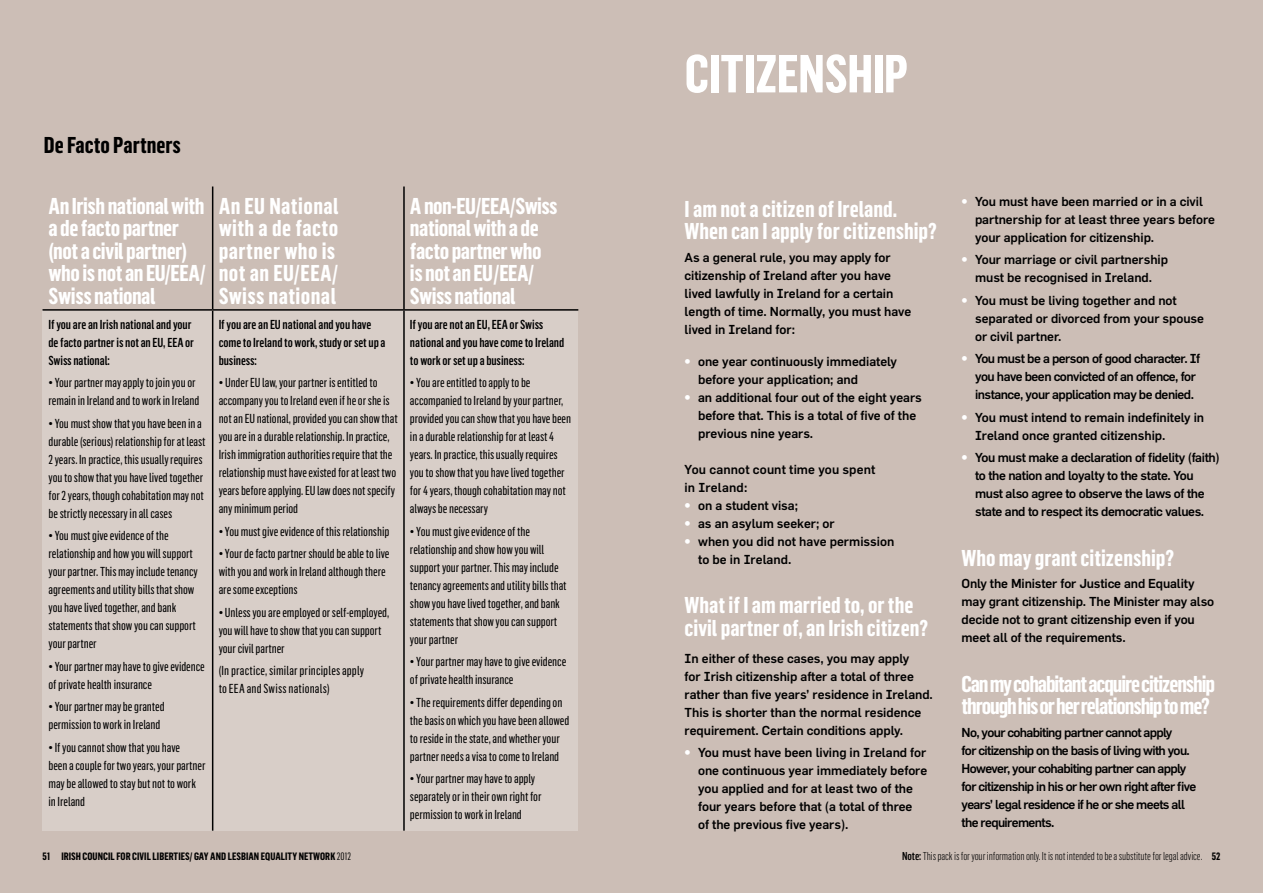
<style>
.page{position:relative;width:1263px;height:893px;background:#ccbeb6}
.page>*{position:absolute;margin:0;border:0;box-sizing:border-box;transform-origin:0 0}
.t1{font:700 52.5px "Flama Condensed";letter-spacing:-.005em;color:#fff}
.t2{font:700 22.5px/22.5px "Flama Condensed";letter-spacing:-.015em;color:#fff}
.t3{font:700 22.5px/22.5px "Flama Condensed";letter-spacing:-.05em;color:#fff}
.t4{font:700 22.5px/22.5px "Flama Condensed";letter-spacing:.02em;color:#fff}
.t5{font:700 22.5px "Flama Condensed";color:#000}
.t6{font:12.75px/18px "Flama Condensed Basic";letter-spacing:-.005em;color:#000}
.t7{font:500 12.75px/18px "Flama";letter-spacing:-.005em;color:#000}
.t8{font:500 12.75px/18px "Flama Condensed";letter-spacing:-.005em;color:#000}
.t9{font:500 12.75px/18px "Flama";letter-spacing:-.05em;color:#000}
.t10{font:500 12.75px/18px "Flama";letter-spacing:-.03em;color:#000}
.t11{font:500 12.75px/18px "Flama";letter-spacing:-.04em;color:#000}
.t12{font:12.75px/18px "Flama Condensed Basic";letter-spacing:.015em;color:#000}
.t13{font:300 11.25px "Flama Condensed";letter-spacing:-.01em;color:#000}
.t14{font:700 10.5px "Flama Condensed";letter-spacing:.005em;color:#000}
.s1{font-weight:900;color:#fff}
.s2{font-weight:400}
.s3{font-weight:500}
.s4{font-weight:700;font-size:10.5px}
</style>
<div class="page">
<div style="left:43px;top:310px;width:535px;height:521px;background:#d8cec8"></div>
<hr style="left:212px;top:186px;width:1px;height:123px;background:#000">
<hr style="left:403px;top:186px;width:2px;height:123px;background:#000">
<hr style="left:43px;top:309px;width:170px;height:2px;background:#000">
<hr style="left:213px;top:309px;width:191px;height:2px;background:#000">
<hr style="left:212px;top:311px;width:1px;height:520px;background:#000">
<hr style="left:404px;top:309px;width:174px;height:2px;background:#000">
<hr style="left:403px;top:311px;width:2px;height:520px;background:#000">
<h2 class="t5" style="left:44px;top:131px;width:138px">De Facto Partners</h2>
<h2 class="t2" style="left:49px;top:194px;width:159px">An Irish national with a de facto partner (not a civil partner) who is not an EU/EEA/<br>Swiss national</h2>
<h2 class="t4" style="left:219px;top:194px;width:121px">An EU National with a de facto partner who is not an EU/EEA/<br>Swiss national</h2>
<h2 class="t2" style="left:410px;top:194px;width:149px">A non-EU/EEA/Swiss national with a de facto partner who is not an EU/EEA/<br>Swiss national</h2>
<p class="t8" style="left:49px;top:315px;width:147px">If you are an Irish national and your de facto partner is not an EU, EEA or<br>Swiss national:</p>
<p class="t6" style="left:49px;top:373px;width:152px">• Your partner may apply to join you or remain in Ireland and to work in Ireland</p>
<p class="t6" style="left:49px;top:414px;width:158px">• You must show that you have been in a durable (serious) relationship for at least 2 years. In practice, this usually requires you to show that you have lived together for 2 years, though cohabitation may not be strictly necessary in all cases</p>
<p class="t6" style="left:49px;top:526px;width:151px">• You must give evidence of the relationship and how you will support your partner. This may include tenancy agreements and utility bills that show you have lived together, and bank statements that show you can support your partner</p>
<p class="t6" style="left:49px;top:657px;width:158px">• Your partner may have to give evidence of private health insurance</p>
<p class="t6" style="left:49px;top:697px;width:118px">• Your partner may be granted permission to work in Ireland</p>
<p class="t6" style="left:49px;top:738px;width:158px">• If you cannot show that you have<br>been a couple for two years, your partner may be allowed to stay but not to work in Ireland</p>
<p class="t8" style="left:219px;top:315px;width:168px">If you are an EU national and you have come to Ireland to work, study or set up a business:</p>
<p class="t6" style="left:219px;top:373px;width:181px">• Under EU law, your partner is entitled to accompany you to Ireland even if he or she is not an EU national, provided you can show that you are in a durable relationship. In practice, Irish immigration authorities require that the relationship must have existed for at least two years before applying. EU law does not specify any minimum period</p>
<p class="t6" style="left:219px;top:522px;width:172px">• You must give evidence of this relationship</p>
<p class="t6" style="left:219px;top:544px;width:172px">• Your de facto partner should be able to live with you and work in Ireland although there are some exceptions</p>
<p class="t6" style="left:219px;top:603px;width:172px">• Unless you are employed or self-employed, you will have to show that you can support your civil partner</p>
<p class="t12" style="left:219px;top:661px;width:147px">(In practice, similar principles apply to EEA and Swiss nationals)</p>
<p class="t8" style="left:410px;top:315px;width:156px">If you are not an EU, EEA or Swiss national and you have come to Ireland to work or set up a business:</p>
<p class="t6" style="left:410px;top:373px;width:163px">• You are entitled to apply to be accompanied to Ireland by your partner, provided you can show that you have been in a durable relationship for at least 4 years. In practice, this usually requires you to show that you have lived together for 4 years, though cohabitation may not always be necessary</p>
<p class="t6" style="left:410px;top:522px;width:158px">• You must give evidence of the relationship and show how you will support your partner. This may include tenancy agreements and utility bills that show you have lived together, and bank statements that show you can support your partner</p>
<p class="t6" style="left:410px;top:652px;width:158px">• Your partner may have to give evidence of private health insurance</p>
<p class="t6" style="left:410px;top:693px;width:161px">• The requirements differ depending on the basis on which you have been allowed to reside in the state, and whether your partner needs a visa to come to Ireland</p>
<p class="t6" style="left:410px;top:769px;width:133px">• Your partner may have to apply separately or in their own right for permission to work in Ireland</p>
<h1 class="t1" style="left:685px;top:40px;width:225px">CITIZENSHIP</h1>
<h2 class="t2" style="left:685px;top:197px;width:254px">I am not a citizen of Ireland.<br>When can I apply for citizenship?</h2>
<p class="t7" style="left:685px;top:248px;width:228px">As a general rule, you may apply for citizenship of Ireland after you have lived lawfully in Ireland for a certain length of time. Normally, you must have lived in Ireland for:</p>
<p class="t7" style="left:698px;top:352px;width:200px;text-indent:-14px"><span class="s1">•</span> one year continuously immediately before your application; and</p>
<p class="t7" style="left:698px;top:388px;width:225px;text-indent:-14px"><span class="s1">•</span> an additional four out of the eight years before that. This is a total of five of the previous nine years.</p>
<p class="t7" style="left:685px;top:460px;width:192px">You cannot count time you spent in Ireland:</p>
<p class="t7" style="left:685px;top:496px;width:115px"><span class="s1">•</span> on a student visa;</p>
<p class="t7" style="left:685px;top:514px;width:151px"><span class="s1">•</span> as an asylum seeker; or</p>
<p class="t7" style="left:698px;top:532px;width:198px;text-indent:-14px"><span class="s1">•</span> when you did not have permission to be in Ireland.</p>
<h2 class="t2" style="left:685px;top:593px;width:245px">What if I am married to, or the civil partner of, an Irish citizen?</h2>
<p class="t7" style="left:685px;top:649px;width:250px">In either of these cases, you may apply<br>for Irish citizenship after a total of three rather than five years’ residence in Ireland.<br>This is shorter than the normal residence requirement. Certain conditions apply.</p>
<p class="t7" style="left:698px;top:743px;width:231px;text-indent:-14px"><span class="s1">•</span> You must have been living in Ireland for one continuous year immediately before you applied and for at least two of the four years before that (a total of three<br>of the previous five years).</p>
<p class="t7" style="left:975px;top:192px;width:242px;text-indent:-14px"><span class="s1">•</span> You must have been married or in a civil partnership for at least three years before your application for citizenship.</p>
<p class="t7" style="left:961px;top:251px;width:208px;text-align:center"><span class="s1">•</span> Your marriage or civil partnership must be recognised in Ireland.</p>
<p class="t7" style="left:975px;top:291px;width:230px;text-indent:-14px"><span class="s1">•</span> You must be living together and not separated or divorced from your spouse or civil partner.</p>
<p class="t11" style="left:975px;top:350px;width:227px;text-indent:-14px"><span class="s1">•</span> You must be a person of good character. If you have been convicted of an offence, for instance, your application may be denied.</p>
<p class="t7" style="left:975px;top:408px;width:231px;text-indent:-14px"><span class="s1">•</span> You must intend to remain indefinitely in<br>Ireland once granted citizenship.</p>
<p class="t10" style="left:975px;top:449px;width:246px;text-indent:-14px"><span class="s1">•</span> You must make a declaration of fidelity (faith) to the nation and loyalty to the state. You must also agree to observe the laws of the state and to respect its democratic values.</p>
<h2 class="t2" style="left:961px;top:546px;width:214px">Who may grant citizenship?</h2>
<p class="t7" style="left:961px;top:574px;width:254px">Only the Minister for Justice and Equality may grant citizenship. The Minister may also decide not to grant citizenship even if you meet all of the requirements.</p>
<h2 class="t3" style="left:961px;top:672px;width:255px">Can my cohabitant acquire citizenship through his or her relationship to me?</h2>
<p class="t9" style="left:961px;top:723px;width:236px">No, your cohabiting partner cannot apply<br>for citizenship on the basis of living with you.<br>However, your cohabiting partner can apply for citizenship in his or her own right after five years’ legal residence if he or she meets all the requirements.</p>
<p class="t14" style="left:43px;top:850px;width:310px">51 IRISH COUNCIL FOR CIVIL LIBERTIES/ GAY AND LESBIAN EQUALITY NETWORK <span class="s2">2012</span></p>
<p class="t13" style="left:902px;top:849px;width:320px"><span class="s3">Note:</span>This pack is for your information only. It is not intended to be a substitute for legal advice. <span class="s4">52</span></p>
</div>
